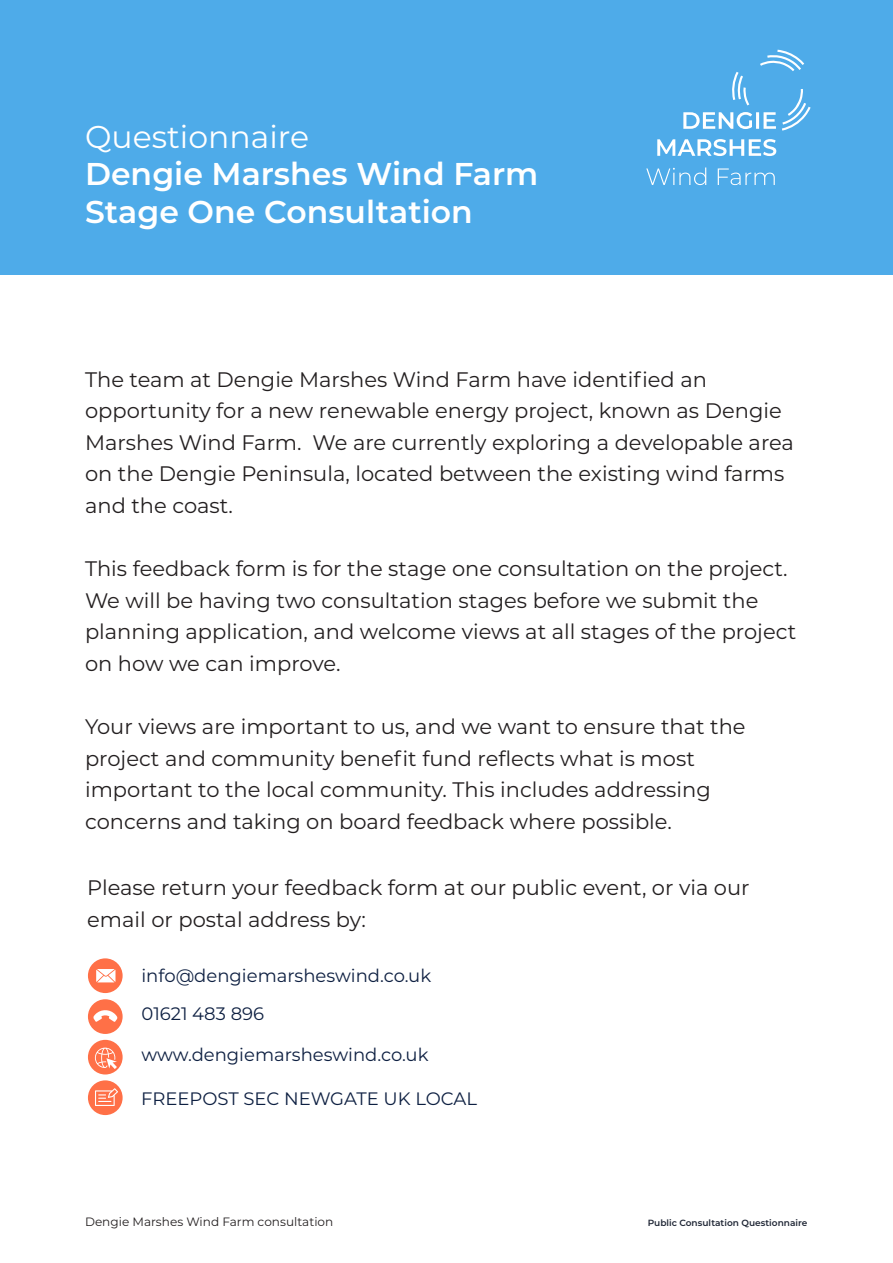
<style>
.page{position:relative;width:893px;height:1263px;background:#fff}
.page>*{position:absolute;margin:0;border:0;box-sizing:border-box;transform-origin:0 0}
.t1{font:600 31.5px/37.7px "Montserrat";color:#fff}
.t2{font:31.5px "Montserrat";color:#fff}
.t3{font:21px/31.7px "Montserrat";color:#231f20}
.t4{font:18px "Montserrat";color:#0e2042}
.t5{font:12px "Montserrat";color:#231f20}
.t6{font:600 9px "Montserrat";color:#1f2635}
</style>
<div class="page">
<div style="left:0;top:0;width:893px;height:274px;background:#4eabe9"></div>
<svg style="left:646px;top:167px;width:129px;height:18px"></svg>
<svg style="left:657px;top:49px;width:154px;height:107px"></svg>
<div style="left:88px;top:958px;width:35px;height:35px;background:#ff7047;border-radius:50%"></div>
<div style="left:88px;top:999px;width:35px;height:35px;background:#ff7047;border-radius:50%"></div>
<div style="left:88px;top:1040px;width:35px;height:34px;background:#ff7047;border-radius:50%"></div>
<svg style="left:96px;top:969px;width:19px;height:13px"></svg>
<svg style="left:93px;top:1010px;width:24px;height:12px"></svg>
<svg style="left:95px;top:1047px;width:22px;height:22px"></svg>
<div style="left:88px;top:1080px;width:35px;height:35px;background:#ff7047;border-radius:50%"></div>
<svg style="left:95px;top:1088px;width:23px;height:18px"></svg>
<p class="t2" style="left:85px;top:115px;width:226px">Questionnaire</p>
<p class="t1" style="left:85px;top:154px;width:455px">Dengie Marshes Wind Farm<br>Stage One Consultation</p>
<p class="t3" style="left:85px;top:363px;width:710px">The team at Dengie Marshes Wind Farm have identified an opportunity for a new renewable energy project, known as Dengie Marshes Wind Farm. We are currently exploring a developable area on the Dengie Peninsula, located between the existing wind farms and the coast.</p>
<p class="t3" style="left:85px;top:552px;width:713px">This feedback form is for the stage one consultation on the project.<br>We will be having two consultation stages before we submit the planning application, and welcome views at all stages of the project on how we can improve.</p>
<p class="t3" style="left:85px;top:710px;width:662px">Your views are important to us, and we want to ensure that the project and community benefit fund reflects what is most important to the local community. This includes addressing concerns and taking on board feedback where possible.</p>
<p class="t3" style="left:87px;top:871px;width:664px">Please return your feedback form at our public event, or via our email or postal address by:</p>
<p class="t4" style="left:141px;top:963px;width:291px">info@dengiemarsheswind.co.uk</p>
<p class="t4" style="left:141px;top:1001px;width:124px">01621 483 896</p>
<p class="t4" style="left:141px;top:1042px;width:289px">www.dengiemarsheswind.co.uk</p>
<p class="t4" style="left:141px;top:1086px;width:337px">FREEPOST SEC NEWGATE UK LOCAL</p>
<p class="t5" style="left:85px;top:1214px;width:250px">Dengie Marshes Wind Farm consultation</p>
<p class="t6" style="left:648px;top:1217px;width:161px">Public Consultation Questionnaire</p>
</div>
